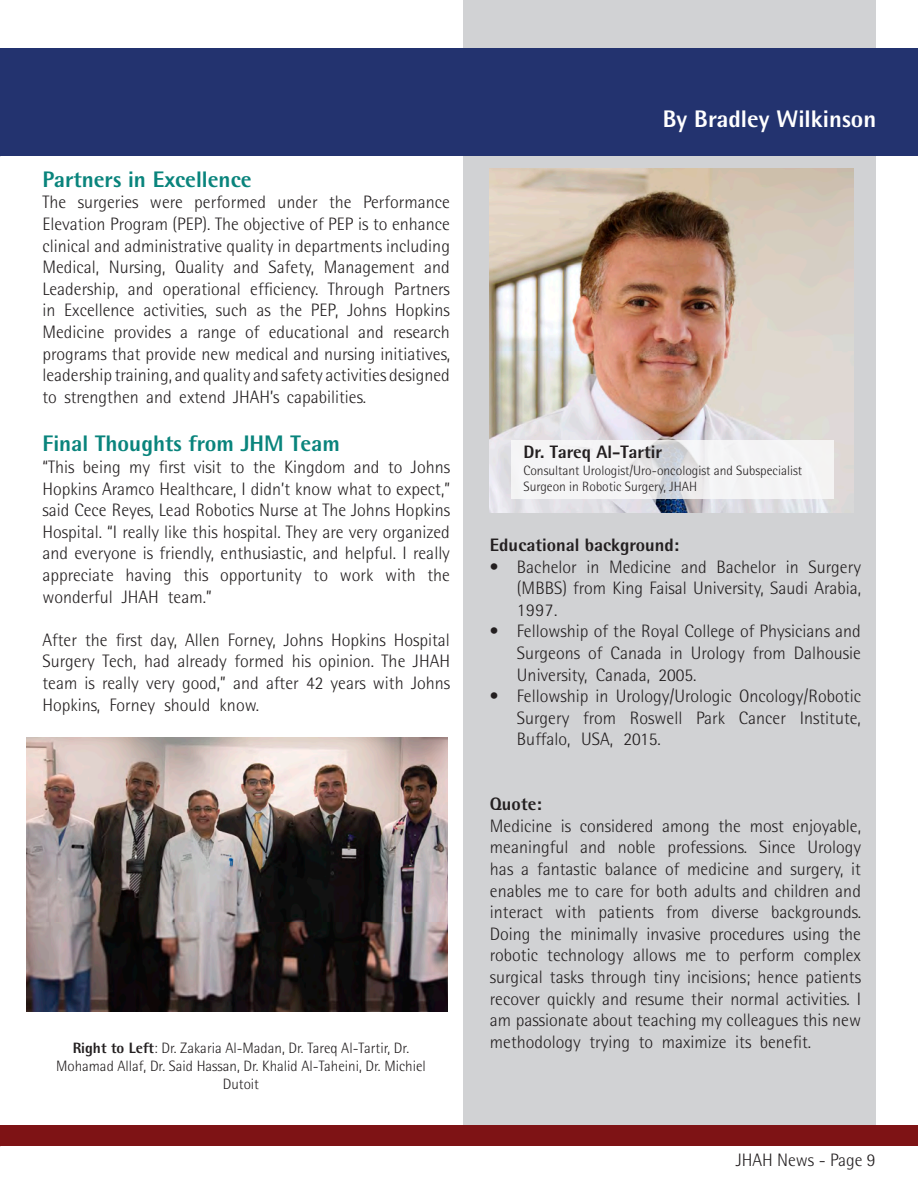
<style>
.page{position:relative;width:918px;height:1188px;background:#fff}
.page>*{position:absolute;margin:0;border:0;box-sizing:border-box;transform-origin:0 0}
.t1{font:800 24px "Agfa Rotis Semisans";color:#fff}
.t2{font:800 22.5px "Agfa Rotis Semisans";color:#09847c}
.t3{font:300 18px/21.6px "Agfa Rotis Semisans";color:#231f20;text-align:justify}
.t4{font:800 18px "Agfa Rotis Semisans";color:#231f20}
.t5{font:300 15px/18px "Agfa Rotis Semisans";color:#231f20;text-align:center}
.t6{font:300 13.5px/16.2px "Agfa Rotis Semisans";color:#231f20}
.s1{font-weight:800}
</style>
<div class="page">
<div style="left:463px;top:0;width:412px;height:1136px;background:#d1d2d4"></div>
<div style="left:0;top:48px;width:918px;height:108px;background:#23336f"></div>
<div style="left:0;top:1126px;width:918px;height:20px;background:#7e1315"></div>
<img style="left:490px;top:168px;width:363px;height:344px">
<img style="left:27px;top:738px;width:421px;height:274px">
<div style="left:511px;top:441px;width:322px;height:58px;background:#fafafa"></div>
<p class="t2" style="left:43px;top:165px;width:211px">Partners in Excellence</p>
<p class="t3" style="left:43px;top:191px;width:409px">The surgeries were performed under the Performance Elevation Program (PEP). The objective of PEP is to enhance clinical and administrative quality in departments including Medical, Nursing, Quality and Safety, Management and Leadership, and operational efficiency. Through Partners in Excellence activities, such as the PEP, Johns Hopkins Medicine provides a range of educational and research programs that provide new medical and nursing initiatives, leadership training, and quality and safety activities designed to strengthen and extend JHAH’s capabilities.</p>
<p class="t2" style="left:43px;top:429px;width:299px">Final Thoughts from JHM Team</p>
<p class="t3" style="left:43px;top:456px;width:409px">“This being my first visit to the Kingdom and to Johns Hopkins Aramco Healthcare, I didn’t know what to expect,” said Cece Reyes, Lead Robotics Nurse at The Johns Hopkins Hospital. “I really like this hospital. They are very organized and everyone is friendly, enthusiastic, and helpful. I really appreciate having this opportunity to work with the wonderful JHAH team.”</p>
<p class="t3" style="left:43px;top:629px;width:409px">After the first day, Allen Forney, Johns Hopkins Hospital Surgery Tech, had already formed his opinion. The JHAH team is really very good,” and after 42 years with Johns Hopkins, Forney should know.</p>
<p class="t5" style="left:56px;top:1039px;width:371px"><span class="s1">Right to Left</span>: Dr. Zakaria Al-Madan, Dr. Tareq Al-Tartir, Dr.<br>Mohamad Allaf, Dr. Said Hassan, Dr. Khalid Al-Taheini, Dr. Michiel<br>Dutoit</p>
<p class="t1" style="left:663px;top:104px;width:215px">By Bradley Wilkinson</p>
<p class="t4" style="left:523px;top:441px;width:140px">Dr. Tareq Al-Tartir</p>
<p class="t6" style="left:523px;top:462px;width:280px">Consultant Urologist/Uro-oncologist and Subspecialist<br>Surgeon in Robotic Surgery, JHAH</p>
<p class="t4" style="left:490px;top:534px;width:191px">Educational background:</p>
<p class="t3" style="left:517px;top:556px;width:346px;text-indent:-27px">• Bachelor in Medicine and Bachelor in Surgery (MBBS) from King Faisal University, Saudi Arabia, 1997.</p>
<p class="t3" style="left:517px;top:621px;width:346px;text-indent:-27px">• Fellowship of the Royal College of Physicians and Surgeons of Canada in Urology from Dalhousie University, Canada, 2005.</p>
<p class="t3" style="left:517px;top:685px;width:346px;text-indent:-27px">• Fellowship in Urology/Urologic Oncology/Robotic Surgery from Roswell Park Cancer Institute, Buffalo, USA, 2015.</p>
<p class="t4" style="left:490px;top:793px;width:53px">Quote:</p>
<p class="t3" style="left:490px;top:815px;width:373px">Medicine is considered among the most enjoyable, meaningful and noble professions. Since Urology has a fantastic balance of medicine and surgery, it enables me to care for both adults and children and interact with patients from diverse backgrounds.<br>Doing the minimally invasive procedures using the robotic technology allows me to perform complex surgical tasks through tiny incisions; hence patients recover quickly and resume their normal activities. I am passionate about teaching my colleagues this new methodology trying to maximize its benefit.</p>
<p class="t3" style="left:736px;top:1150px;width:141px">JHAH News - Page 9</p>
</div>
